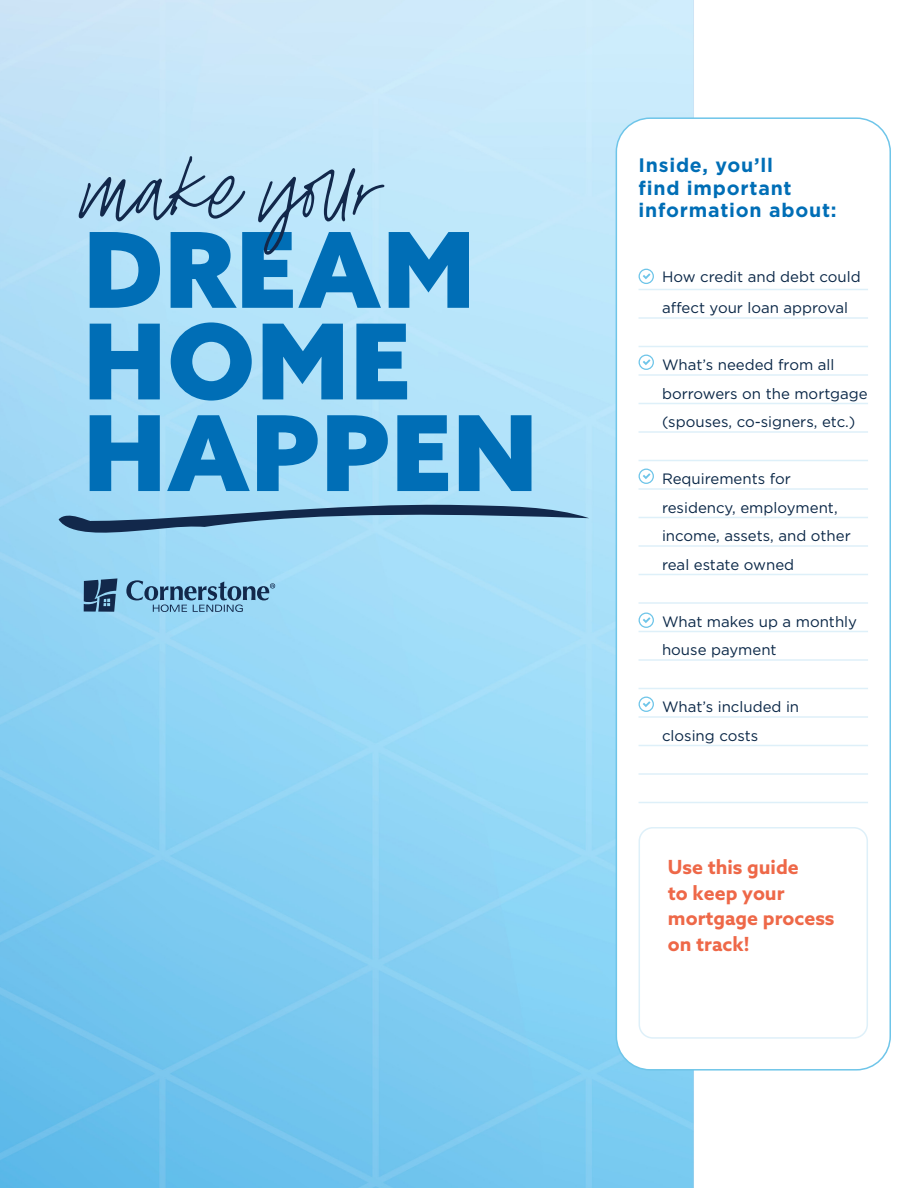
<style>
.page{position:relative;width:918px;height:1188px;background:#fff}
.page>*{position:absolute;margin:0;border:0;box-sizing:border-box;transform-origin:0 0}
.t1{font:108.15px "Ostuni Script";color:#12284b}
.t2{font:900 104.7px "Azo Sans";letter-spacing:.015em;color:#006eb6}
.t3{font:700 19.5px/25.5px "Azo Sans";color:#ee6848}
.t4{font:700 19.5px/22.5px "Gotham";letter-spacing:.04em;color:#006eb6}
.t5{font:15px/28.5px "Gotham";color:#0a2747}
</style>
<div class="page">
<img style="left:0;top:0;width:891px;height:1188px">
<svg style="left:84px;top:578px;width:33px;height:34px"></svg>
<svg style="left:126px;top:580px;width:149px;height:32px;background:#77aac9"></svg>
<svg style="left:59px;top:502px;width:530px;height:34px;background:#7dabc8"></svg>
<div style="left:616px;top:118px;width:274px;height:952px;background:#fff;border-radius:34px"></div>
<div style="left:616px;top:117px;width:275px;height:954px;border:2px solid #6ec5e9;border-radius:34px"></div>
<svg style="left:639px;top:269px;width:15px;height:15px"></svg>
<svg style="left:639px;top:355px;width:15px;height:15px"></svg>
<svg style="left:639px;top:469px;width:15px;height:15px"></svg>
<svg style="left:639px;top:613px;width:15px;height:15px"></svg>
<svg style="left:639px;top:697px;width:15px;height:15px"></svg>
<hr style="left:639px;top:289px;width:229px;height:1px;background:#def0f9">
<hr style="left:639px;top:317px;width:229px;height:2px;background:#def0f9">
<hr style="left:639px;top:346px;width:229px;height:1px;background:#def0f9">
<hr style="left:639px;top:374px;width:229px;height:2px;background:#def0f9">
<hr style="left:639px;top:403px;width:229px;height:1px;background:#def0f9">
<hr style="left:639px;top:431px;width:229px;height:2px;background:#def0f9">
<hr style="left:639px;top:460px;width:229px;height:1px;background:#def0f9">
<hr style="left:639px;top:488px;width:229px;height:2px;background:#def0f9">
<hr style="left:639px;top:517px;width:229px;height:1px;background:#def0f9">
<hr style="left:639px;top:545px;width:229px;height:2px;background:#def0f9">
<hr style="left:639px;top:574px;width:229px;height:1px;background:#def0f9">
<hr style="left:639px;top:602px;width:229px;height:2px;background:#def0f9">
<hr style="left:639px;top:631px;width:229px;height:1px;background:#def0f9">
<hr style="left:639px;top:659px;width:229px;height:2px;background:#def0f9">
<hr style="left:639px;top:688px;width:229px;height:1px;background:#def0f9">
<hr style="left:639px;top:716px;width:229px;height:2px;background:#def0f9">
<hr style="left:639px;top:745px;width:229px;height:1px;background:#def0f9">
<hr style="left:639px;top:773px;width:229px;height:2px;background:#def0f9">
<hr style="left:639px;top:802px;width:229px;height:1px;background:#def0f9">
<div style="left:639px;top:827px;width:229px;height:212px;border:2px solid #def0f9;border-radius:14px"></div>
<p class="t1" style="left:85px;top:114px;width:300px">make your</p>
<p class="t4" style="left:639px;top:154px;width:200px">Inside, you’ll<br>find important information about:</p>
<p class="t5" style="left:662px;top:260px;width:200px;line-height:31.5px">How credit and debt could affect your loan approval</p>
<p class="t2" style="left:84px;top:200px;width:393px">DREAM</p>
<p class="t2" style="left:84px;top:292px;width:329px">HOME</p>
<p class="t2" style="left:84px;top:383px;width:455px">HAPPEN</p>
<p class="t5" style="left:662px;top:350px;width:207px">What’s needed from all borrowers on the mortgage (spouses, co-signers, etc.)</p>
<p class="t5" style="left:662px;top:464px;width:190px">Requirements for residency, employment, income, assets, and other real estate owned</p>
<p class="t5" style="left:662px;top:607px;width:197px">What makes up a monthly house payment</p>
<p class="t5" style="left:662px;top:692px;width:139px">What’s included in closing costs</p>
<p class="t3" style="left:668px;top:854px;width:168px">Use this guide<br>to keep your mortgage process on track!</p>
</div>
